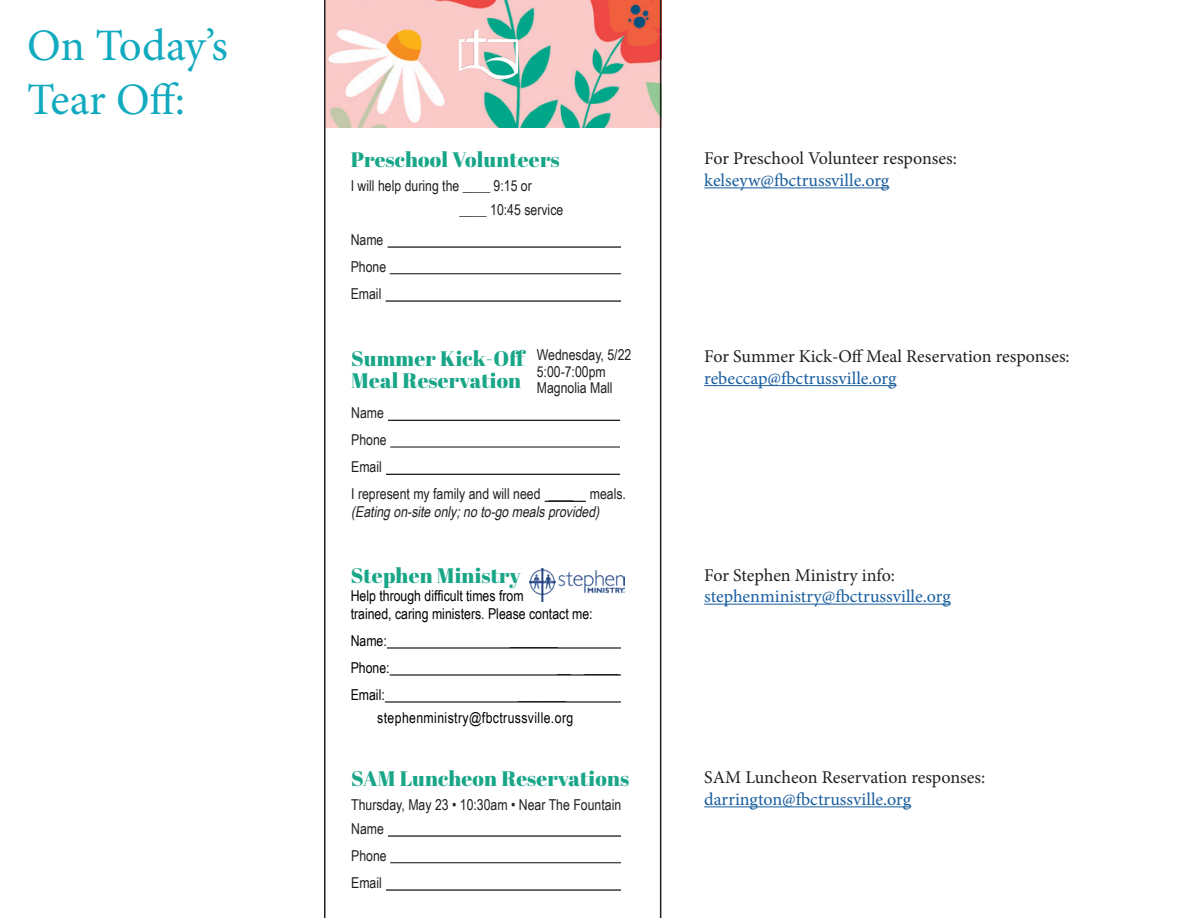
<style>
.page{position:relative;width:1188px;height:918px;background:#fff}
.page>*{position:absolute;margin:0;border:0;box-sizing:border-box;transform-origin:0 0}
.t1{font:45px "Minion Pro";color:#11aabf}
.t2{font:21px "Abril Fatface";letter-spacing:.01em;color:#19a688}
.t3{font:18px/21.6px "Minion Pro";color:#231f20}
.t4{font:18px "Minion Pro";color:#175d9e}
.t5{font:15px "Arial Narrow";color:#231f20}
.t6{font:15px "Arial Narrow";color:#000}
.t7{font:italic 15px "Arial Narrow";color:#231f20}
.t8{font:15px "Arial Narrow";letter-spacing:.025em;color:#000}
.s1{font-size:18px}
.s2{color:#175d9e}
</style>
<div class="page">
<hr style="left:704px;top:604px;width:247px;height:1px;background:#175d9e">
<hr style="left:704px;top:187px;width:185px;height:1px;background:#175d9e">
<svg style="left:324px;top:0;width:337px;height:918px"></svg>
<hr style="left:704px;top:385px;width:193px;height:1px;background:#175d9e">
<hr style="left:704px;top:806px;width:207px;height:1px;background:#175d9e">
<p class="t1" style="left:27px;top:15px;width:202px">On Today’s</p>
<p class="t1" style="left:27px;top:69px;width:160px">Tear Off:</p>
<p class="t2" style="left:351px;top:145px;width:210px">Preschool Volunteers</p>
<p class="t5" style="left:351px;top:175px;width:183px">I will help during the ____ 9:15 or</p>
<p class="t5" style="left:351px;top:229px;width:34px">Name</p>
<p class="t5" style="left:351px;top:256px;width:37px">Phone</p>
<p class="t5" style="left:351px;top:283px;width:32px">Email</p>
<p class="t5" style="left:537px;top:344px;width:96px">Wednesday, 5/22</p>
<p class="t5" style="left:537px;top:360px;width:71px">5:00-7:00pm</p>
<p class="t5" style="left:537px;top:377px;width:77px">Magnolia Mall</p>
<p class="t2" style="left:351px;top:344px;width:176px">Summer Kick-Off</p>
<p class="t2" style="left:351px;top:366px;width:172px">Meal Reservation</p>
<p class="t5" style="left:351px;top:402px;width:34px">Name</p>
<p class="t5" style="left:351px;top:429px;width:37px">Phone</p>
<p class="t5" style="left:351px;top:456px;width:32px">Email</p>
<p class="t5" style="left:351px;top:483px;width:276px">I represent my family and will need <span class="s1">___</span> meals.</p>
<p class="t7" style="left:351px;top:501px;width:253px">(Eatingon-siteonly;noto-gomealsprovided)</p>
<p class="t2" style="left:351px;top:561px;width:172px">Stephen Ministry</p>
<p class="t6" style="left:351px;top:585px;width:174px">Help through difficult times from</p>
<p class="t6" style="left:351px;top:603px;width:244px">trained, caring ministers. Please contact me:</p>
<p class="t6" style="left:351px;top:630px;width:38px">Name:</p>
<p class="t6" style="left:510px;top:630px;width:49px">_______</p>
<p class="t6" style="left:351px;top:657px;width:40px">Phone:</p>
<p class="t6" style="left:557px;top:657px;width:63px">__ _____</p>
<p class="t6" style="left:351px;top:684px;width:36px">Email:</p>
<p class="t6" style="left:518px;top:684px;width:49px">_______</p>
<p class="t8" style="left:377px;top:707px;width:198px">stephenministry@fbctrussville.org</p>
<p class="t2" style="left:351px;top:764px;width:280px">SAM Luncheon Reservations</p>
<p class="t5" style="left:351px;top:794px;width:272px">Thursday, May 23 • 10:30am • Near The Fountain</p>
<p class="t5" style="left:351px;top:818px;width:34px">Name</p>
<p class="t5" style="left:351px;top:845px;width:37px">Phone</p>
<p class="t5" style="left:351px;top:872px;width:32px">Email</p>
<p class="t3" style="left:704px;top:148px;width:254px">For Preschool Volunteer responses: <span class="s2">kelseyw@fbctrussville.org</span></p>
<p class="t3" style="left:704px;top:346px;width:367px">For Summer Kick-Off Meal Reservation responses: <span class="s2">rebeccap@fbctrussville.org</span></p>
<p class="t3" style="left:704px;top:564px;width:192px">For Stephen Ministry info:</p>
<p class="t4" style="left:704px;top:585px;width:248px">stephenministry@fbctrussville.org</p>
<p class="t3" style="left:704px;top:767px;width:283px">SAM Luncheon Reservation responses: <span class="s2">darrington@fbctrussville.org</span></p>
</div>
